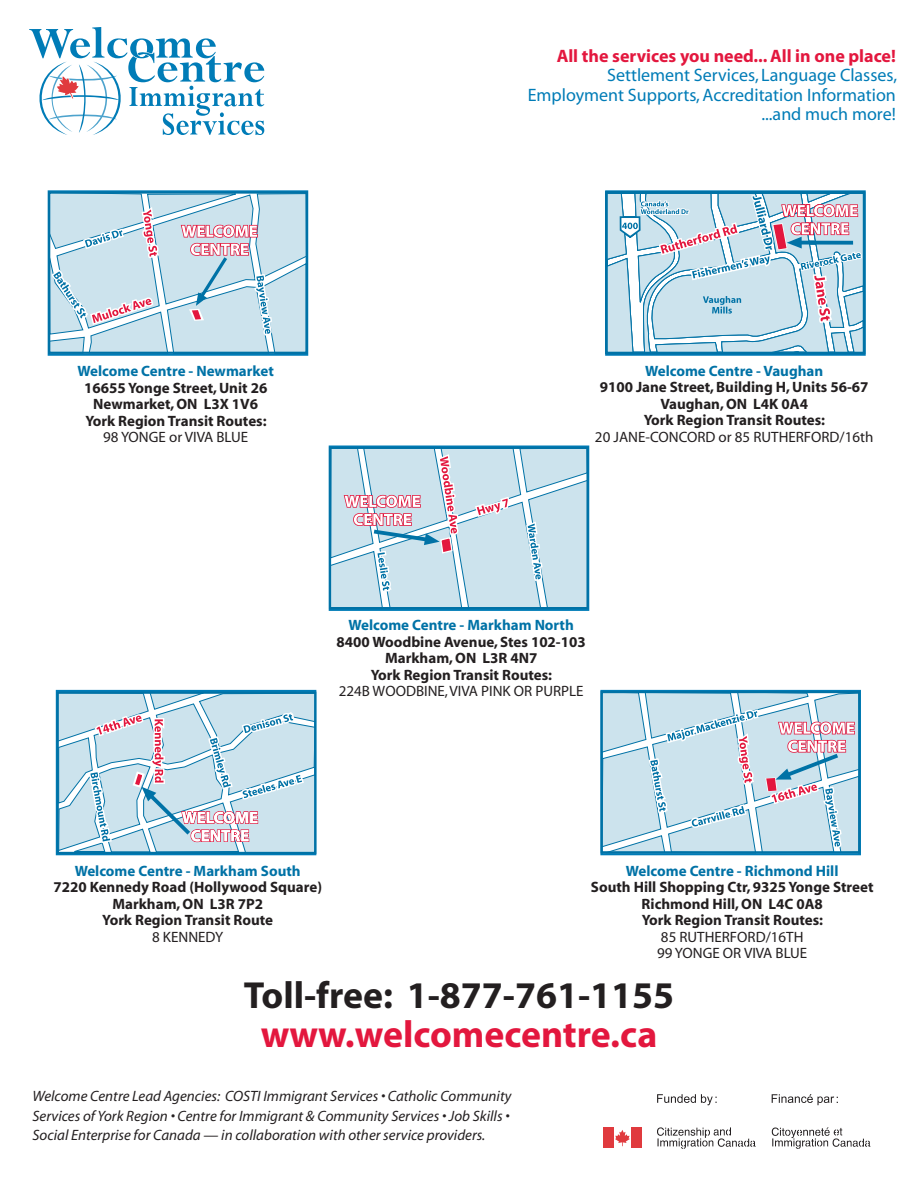
<style>
.page{position:relative;width:918px;height:1188px;background:#fff}
.page>*{position:absolute;margin:0;border:0;box-sizing:border-box;transform-origin:0 0}
.t1{font:700 37.8px "Myriad";color:#231f20}
.t2{font:700 37.8px "Myriad";color:#e3173e}
.t3{font:18px/19.5px "Myriad";color:#007cb7;text-align:right}
.t4{font:700 18px "Myriad";color:#e3173e}
.t5{font:700 15px/16.5px "Myriad";color:#231f20;text-align:center}
.t6{font:italic 15px/19.5px "Myriad";color:#231f20}
.t7{font:700 15px "Myriad";color:#0072a6}
.t8{font:15px/16.5px "Myriad";color:#231f20}
</style>
<div class="page">
<svg style="left:56px;top:692px;width:260px;height:161px;background:#bbd4e3"></svg>
<svg style="left:601px;top:691px;width:259px;height:163px;background:#bed6e3"></svg>
<svg style="left:332px;top:450px;width:254px;height:156px;background:#cadce7"></svg>
<div style="left:329px;top:447px;width:260px;height:162px;border:2px solid #0072a6"></div>
<div style="left:605px;top:190px;width:261px;height:166px;border:2px solid #007cb7"></div>
<svg style="left:608px;top:195px;width:254px;height:156px"></svg>
<div style="left:605px;top:192px;width:260px;height:162px;border:2px solid #0072a6"></div>
<svg style="left:49px;top:192px;width:258px;height:162px;background:#c2d7e4"></svg>
<svg style="left:29px;top:27px;width:235px;height:108px"></svg>
<div style="left:603px;top:1128px;width:10px;height:20px;background:#e03a3e"></div>
<div style="left:631px;top:1128px;width:11px;height:20px;background:#e03a3e"></div>
<svg style="left:615px;top:1130px;width:15px;height:16px"></svg>
<svg style="left:657px;top:1127px;width:99px;height:22px"></svg>
<svg style="left:772px;top:1127px;width:98px;height:22px"></svg>
<svg style="left:772px;top:1094px;width:66px;height:11px"></svg>
<svg style="left:657px;top:1094px;width:60px;height:11px"></svg>
<p class="t4" style="left:557px;top:46px;width:341px">All the services you need... All in one place!</p>
<p class="t3" style="left:528px;top:66px;width:371px">Settlement Services, Language Classes,<br>Employment Supports, Accreditation Information ...and much more!</p>
<p class="t7" style="left:78px;top:363px;width:198px">Welcome Centre - Newmarket</p>
<p class="t5" style="left:84px;top:380px;width:185px">16655 Yonge Street, Unit 26<br>Newmarket, ON L3X 1V6<br>York Region Transit Routes:</p>
<p class="t8" style="left:103px;top:430px;width:147px">98 YONGE or VIVA BLUE</p>
<p class="t7" style="left:645px;top:363px;width:180px">Welcome Centre - Vaughan</p>
<p class="t5" style="left:600px;top:379px;width:270px">9100 Jane Street, Building H, Units 56-67<br>Vaughan, ON L4K 0A4<br>York Region Transit Routes:</p>
<p class="t8" style="left:595px;top:429px;width:280px">20 JANE-CONCORD or 85 RUTHERFORD/16th</p>
<p class="t7" style="left:348px;top:617px;width:227px">Welcome Centre - Markham North</p>
<p class="t5" style="left:337px;top:634px;width:251px">8400 Woodbine Avenue, Stes 102-103<br>Markham, ON L3R 4N7<br>York Region Transit Routes:</p>
<p class="t8" style="left:339px;top:684px;width:246px">224B WOODBINE, VIVA PINK OR PURPLE</p>
<p class="t7" style="left:75px;top:863px;width:228px">Welcome Centre - Markham South</p>
<p class="t5" style="left:53px;top:879px;width:270px">7220 Kennedy Road (Hollywood Square)<br>Markham, ON L3R 7P2<br>York Region Transit Route</p>
<p class="t8" style="left:152px;top:929px;width:73px">8 KENNEDY</p>
<p class="t7" style="left:626px;top:863px;width:214px">Welcome Centre - Richmond Hill</p>
<p class="t5" style="left:591px;top:879px;width:284px">South Hill Shopping Ctr, 9325 Yonge Street<br>Richmond Hill, ON L4C 0A8<br>York Region Transit Routes:</p>
<p class="t8" style="left:657px;top:929px;width:152px">85 RUTHERFORD/16TH<br>99 YONGE OR VIVA BLUE</p>
<h1 class="t1" style="left:244px;top:976px;width:432px">Toll-free: 1-877-761-1155</h1>
<h1 class="t2" style="left:261px;top:1015px;width:398px">www.welcomecentre.ca</h1>
<p class="t6" style="left:32px;top:1087px;width:481px">Welcome Centre Lead Agencies: COSTI Immigrant Services • Catholic Community<br>Services of York Region • Centre for Immigrant &amp; Community Services • Job Skills •<br>Social Enterprise for Canada — in collaboration with other service providers.</p>
</div>
